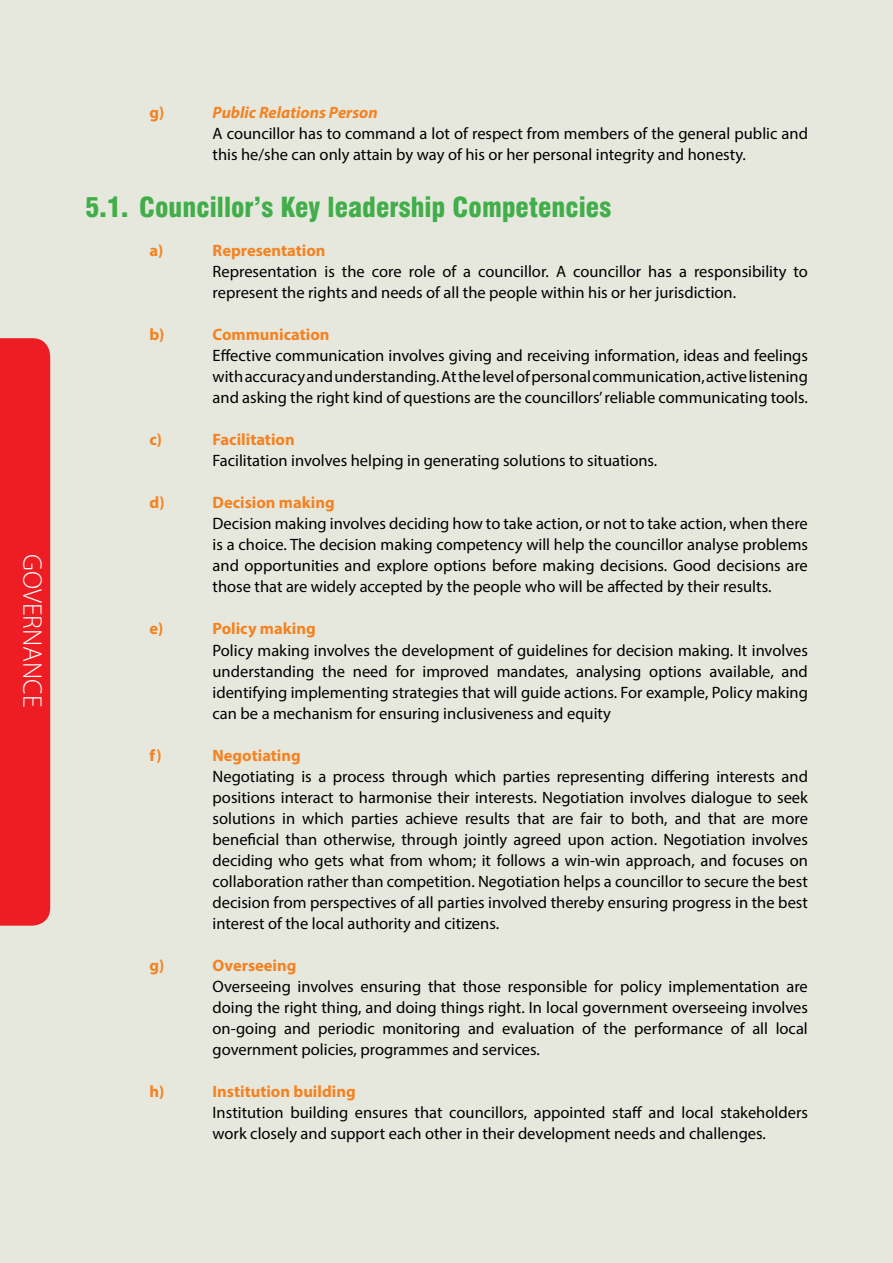
<style>
.page{position:relative;width:893px;height:1263px;background:#e6e7dd}
.page>*{position:absolute;margin:0;border:0;box-sizing:border-box;transform-origin:0 0}
.Sub_head{font:900 condensed 27px "Swiss 721 BT";color:#40ae49}
.t1{font:300 27px "Myriad Pro";color:#fff}
.t2{font:16.5px/21px "Myriad Pro";color:#000;text-align:justify}
.List_Paragraph{font:700 16.5px "Myriad Pro";color:#f58220}
.List_Paragraph-2{font:italic 700 16.5px "Myriad Pro";color:#f58220}
</style>
<div class="page">
<div style="left:0;top:338px;width:50px;height:588px;background:#ee1d23"></div>
<h1 class="t1" style="left:49px;top:554px;width:155px;rotate:90deg">GOVERNANCE</h1>
<p class="List_Paragraph" style="left:150px;top:102px;width:16px">g)</p>
<p class="List_Paragraph-2" style="left:213px;top:102px;width:167px">Public Relations Person</p>
<p class="t2" style="left:213px;top:123px;width:597px">A councillor has to command a lot of respect from members of the general public and this he/she can only attain by way of his or her personal integrity and honesty.</p>
<p class="Sub_head" style="left:85px;top:191px;width:528px">5.1. Councillor’s Key leadership Competencies</p>
<p class="List_Paragraph" style="left:150px;top:240px;width:15px">a)</p>
<p class="List_Paragraph" style="left:213px;top:240px;width:115px">Representation</p>
<p class="t2" style="left:213px;top:261px;width:597px">Representation is the core role of a councillor. A councillor has a responsibility to represent the rights and needs of all the people within his or her jurisdiction.</p>
<p class="List_Paragraph" style="left:150px;top:324px;width:16px">b)</p>
<p class="List_Paragraph" style="left:213px;top:324px;width:119px">Communication</p>
<p class="t2" style="left:213px;top:345px;width:597px">Effective communication involves giving and receiving information, ideas and feelings with accuracy and understanding. At the level of personal communication, active listening and asking the right kind of questions are the councillors’ reliable communicating tools.</p>
<p class="List_Paragraph" style="left:150px;top:429px;width:14px">c)</p>
<p class="List_Paragraph" style="left:213px;top:429px;width:84px">Facilitation</p>
<p class="t2" style="left:213px;top:450px;width:446px">Facilitation involves helping in generating solutions to situations.</p>
<p class="List_Paragraph" style="left:150px;top:492px;width:17px">d)</p>
<p class="List_Paragraph" style="left:213px;top:492px;width:124px">Decision making</p>
<p class="t2" style="left:213px;top:513px;width:597px">Decision making involves deciding how to take action, or not to take action, when there is a choice. The decision making competency will help the councillor analyse problems and opportunities and explore options before making decisions. Good decisions are those that are widely accepted by the people who will be affected by their results.</p>
<p class="List_Paragraph" style="left:150px;top:618px;width:15px">e)</p>
<p class="List_Paragraph" style="left:213px;top:618px;width:105px">Policy making</p>
<p class="t2" style="left:213px;top:639px;width:597px">Policy making involves the development of guidelines for decision making. It involves understanding the need for improved mandates, analysing options available, and identifying implementing strategies that will guide actions. For example, Policy making can be a mechanism for ensuring inclusiveness and equity</p>
<p class="List_Paragraph" style="left:150px;top:744px;width:13px">f)</p>
<p class="List_Paragraph" style="left:213px;top:744px;width:90px">Negotiating</p>
<p class="t2" style="left:213px;top:765px;width:597px">Negotiating is a process through which parties representing differing interests and positions interact to harmonise their interests. Negotiation involves dialogue to seek solutions in which parties achieve results that are fair to both, and that are more beneficial than otherwise, through jointly agreed upon action. Negotiation involves deciding who gets what from whom; it follows a win-win approach, and focuses on collaboration rather than competition. Negotiation helps a councillor to secure the best decision from perspectives of all parties involved thereby ensuring progress in the best interest of the local authority and citizens.</p>
<p class="List_Paragraph" style="left:150px;top:954px;width:16px">g)</p>
<p class="List_Paragraph" style="left:213px;top:954px;width:85px">Overseeing</p>
<p class="t2" style="left:213px;top:975px;width:597px">Overseeing involves ensuring that those responsible for policy implementation are doing the right thing, and doing things right. In local government overseeing involves on-going and periodic monitoring and evaluation of the performance of all local government policies, programmes and services.</p>
<p class="List_Paragraph" style="left:150px;top:1080px;width:16px">h)</p>
<p class="List_Paragraph" style="left:213px;top:1080px;width:145px">Institution building</p>
<p class="t2" style="left:213px;top:1101px;width:597px">Institution building ensures that councillors, appointed staff and local stakeholders work closely and support each other in their development needs and challenges.</p>
</div>
